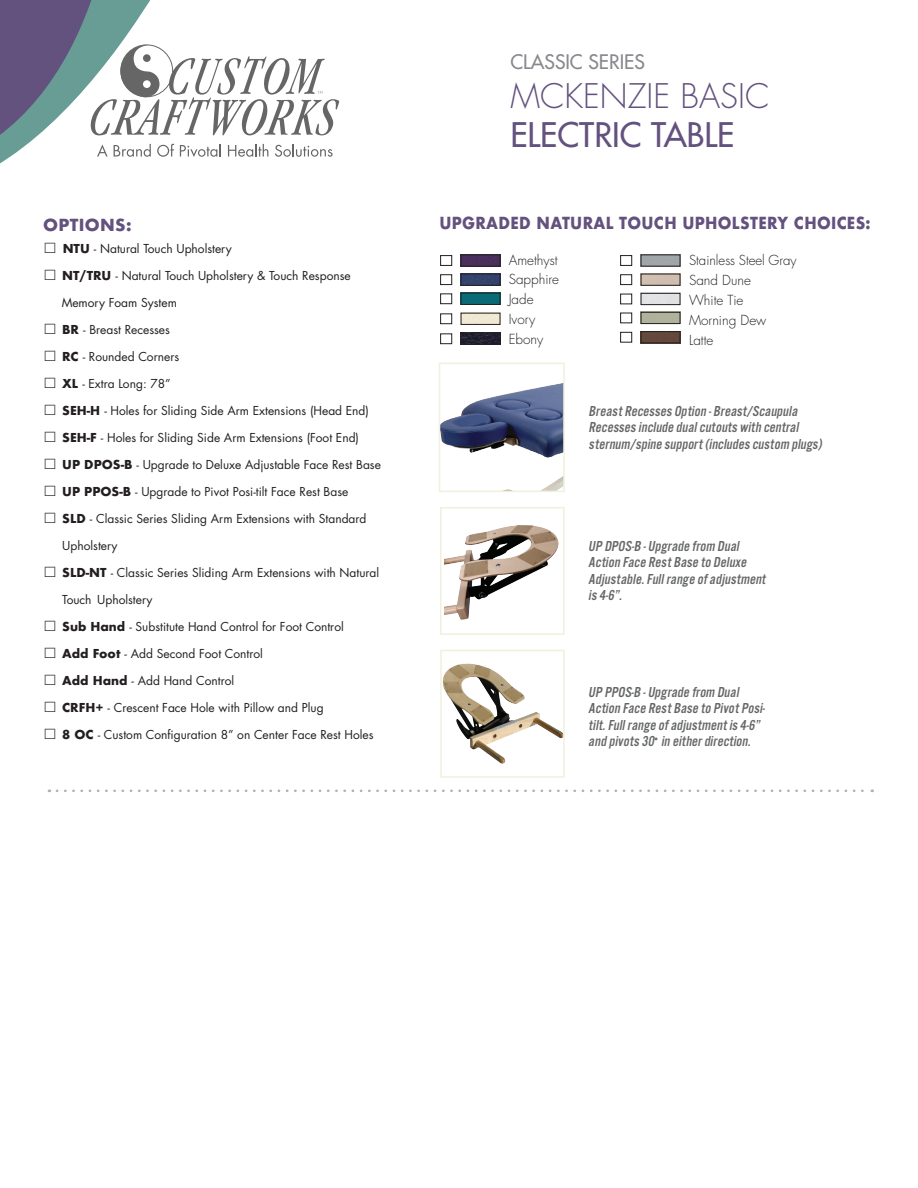
<style>
.page{position:relative;width:918px;height:1188px;background:#fff}
.page>*{position:absolute;margin:0;border:0;box-sizing:border-box;transform-origin:0 0}
.t1{font:300 33px "Futura";color:#63517e}
.t2{font:33px "Futura";color:#63517e}
.t3{font:19.5px "Futura";color:#88898e}
.t4{font:700 16.2px "Futura";letter-spacing:.02em;color:#63517e;scale:.92 1}
.t5{font:700 16.2px "Futura";letter-spacing:.02em;color:#63517e}
.t6{font:italic 15px/16.5px "Alternate Got No 3 D";color:#656666}
.t7{font:300 13.5px "Futura";color:#231f20}
.t8{font:12px "Futura";color:#231f20}
.s1{font-weight:700}
</style>
<div class="page">
<svg style="left:0;top:0;width:339px;height:164px"></svg>
<div style="left:120px;top:45px;width:53px;height:52px;border:1px solid #666;border-radius:50%"></div>
<svg style="left:57px;top:789px;width:816px;height:3px"></svg>
<img style="left:463px;top:257px;width:35px;height:7px">
<div style="left:461px;top:255px;width:39px;height:11px;border:1px solid #231f20"></div>
<img style="left:463px;top:276px;width:35px;height:8px">
<div style="left:461px;top:274px;width:39px;height:12px;border:1px solid #231f20"></div>
<img style="left:463px;top:295px;width:35px;height:8px">
<div style="left:461px;top:293px;width:39px;height:12px;border:1px solid #231f20"></div>
<div style="left:461px;top:313px;width:39px;height:12px;border:1px solid #231f20"></div>
<img style="left:463px;top:335px;width:35px;height:8px">
<div style="left:461px;top:333px;width:39px;height:12px;border:1px solid #231f20"></div>
<div style="left:440px;top:255px;width:12px;height:11px;border:1px solid #231f20"></div>
<div style="left:440px;top:274px;width:12px;height:11px;border:1px solid #231f20"></div>
<div style="left:440px;top:294px;width:12px;height:10px;border:1px solid #231f20"></div>
<div style="left:440px;top:314px;width:12px;height:10px;border:1px solid #231f20"></div>
<div style="left:440px;top:334px;width:12px;height:10px;border:1px solid #231f20"></div>
<div style="left:641px;top:274px;width:39px;height:12px;border:1px solid #231f20"></div>
<div style="left:641px;top:312px;width:39px;height:12px;border:1px solid #231f20"></div>
<div style="left:641px;top:293px;width:39px;height:12px;border:1px solid #231f20"></div>
<img style="left:643px;top:333px;width:35px;height:8px">
<div style="left:641px;top:331px;width:39px;height:12px;border:1px solid #231f20"></div>
<div style="left:620px;top:255px;width:12px;height:11px;border:1px solid #231f20"></div>
<div style="left:620px;top:274px;width:12px;height:11px;border:1px solid #231f20"></div>
<div style="left:620px;top:313px;width:12px;height:10px;border:1px solid #231f20"></div>
<div style="left:620px;top:294px;width:12px;height:10px;border:1px solid #231f20"></div>
<div style="left:620px;top:332px;width:12px;height:11px;border:1px solid #231f20"></div>
<img style="left:442px;top:383px;width:120px;height:106px">
<div style="left:439px;top:363px;width:126px;height:129px;border:2px solid #eff1dc"></div>
<svg style="left:513px;top:525px;width:12px;height:1px"></svg>
<div style="left:440px;top:507px;width:125px;height:128px;border:2px solid #eff1dc"></div>
<img style="left:443px;top:664px;width:25px;height:46px">
<div style="left:440px;top:650px;width:125px;height:128px;border:2px solid #eff1dc"></div>
<p class="t5" style="left:43px;top:213px;width:90px">OPTIONS:</p>
<p class="t8" style="left:43px;top:240px;width:190px">□ <span class="s1">NTU</span> - Natural Touch Upholstery</p>
<p class="t8" style="left:43px;top:267px;width:309px">□ <span class="s1">NT/TRU</span> - Natural Touch Upholstery &amp; Touch Response</p>
<p class="t8" style="left:62px;top:294px;width:117px">Memory Foam System</p>
<p class="t8" style="left:43px;top:321px;width:128px">□ <span class="s1">BR</span> - Breast Recesses</p>
<p class="t8" style="left:43px;top:348px;width:138px">□ <span class="s1">RC</span> - Rounded Corners</p>
<p class="t8" style="left:43px;top:375px;width:129px">□ <span class="s1">XL</span> - Extra Long: 78”</p>
<p class="t8" style="left:43px;top:402px;width:327px">□ <span class="s1">SEH-H</span> - Holes for Sliding Side Arm Extensions (Head End)</p>
<p class="t8" style="left:43px;top:429px;width:317px">□ <span class="s1">SEH-F</span> - Holes for Sliding Side Arm Extensions (Foot End)</p>
<p class="t8" style="left:43px;top:456px;width:339px">□ <span class="s1">UP DPOS-B</span> - Upgrade to Deluxe Adjustable Face Rest Base</p>
<p class="t8" style="left:43px;top:483px;width:307px">□ <span class="s1">UP PPOS-B</span> - Upgrade to Pivot Posi-tilt Face Rest Base</p>
<p class="t8" style="left:43px;top:510px;width:325px">□ <span class="s1">SLD</span> - Classic Series Sliding Arm Extensions with Standard</p>
<p class="t8" style="left:62px;top:537px;width:57px">Upholstery</p>
<p class="t8" style="left:43px;top:564px;width:338px">□ <span class="s1">SLD-NT</span> - Classic Series Sliding Arm Extensions with Natural</p>
<p class="t8" style="left:62px;top:591px;width:92px">Touch Upholstery</p>
<p class="t8" style="left:43px;top:618px;width:302px">□ <span class="s1">Sub Hand</span> - Substitute Hand Control for Foot Control</p>
<p class="t8" style="left:43px;top:645px;width:221px">□ <span class="s1">Add Foot</span> - Add Second Foot Control</p>
<p class="t8" style="left:43px;top:672px;width:193px">□ <span class="s1">Add Hand</span> - Add Hand Control</p>
<p class="t8" style="left:43px;top:699px;width:282px">□ <span class="s1">CRFH+</span> - Crescent Face Hole with Pillow and Plug</p>
<p class="t8" style="left:43px;top:726px;width:332px">□ <span class="s1">8 OC</span> - Custom Configuration 8” on Center Face Rest Holes</p>
<p class="t3" style="left:510px;top:49px;width:136px">CLASSIC SERIES</p>
<p class="t1" style="left:510px;top:74px;width:261px">MCKENZIE BASIC</p>
<p class="t2" style="left:510px;top:113px;width:226px">ELECTRIC TABLE</p>
<p class="t4" style="left:439px;top:212px;width:470px">UPGRADED NATURAL TOUCH UPHOLSTERY CHOICES:</p>
<p class="t7" style="left:509px;top:251px;width:50px">Amethyst</p>
<p class="t7" style="left:509px;top:271px;width:52px">Sapphire</p>
<p class="t7" style="left:509px;top:291px;width:26px">Jade</p>
<p class="t7" style="left:509px;top:311px;width:28px">Ivory</p>
<p class="t7" style="left:509px;top:330px;width:36px">Ebony</p>
<p class="t7" style="left:689px;top:251px;width:109px">Stainless Steel Gray</p>
<p class="t7" style="left:689px;top:271px;width:63px">Sand Dune</p>
<p class="t7" style="left:689px;top:291px;width:56px">White Tie</p>
<p class="t7" style="left:689px;top:311px;width:79px">Morning Dew</p>
<p class="t7" style="left:689px;top:331px;width:26px">Latte</p>
<p class="t6" style="left:589px;top:402px;width:237px">BreastRecesses Option -Breast/Scaupula<br>Recesses include dualcutouts with central sternum/spine support(includes custom plugs)</p>
<p class="t6" style="left:588px;top:538px;width:181px">UP DPOS-B -Upgrade from Dual<br>Action Face RestBase to Deluxe<br>Adjustable.Fullrange ofadjustment is 4-6”.</p>
<p class="t6" style="left:588px;top:683px;width:180px">UP PPOS-B -Upgrade from Dual Action Face RestBase to PivotPosi&shy;tilt.Fullrange ofadjustmentis 4-6” and pivots 30<sub>˚</sub> in eitherdirection.</p>
</div>
